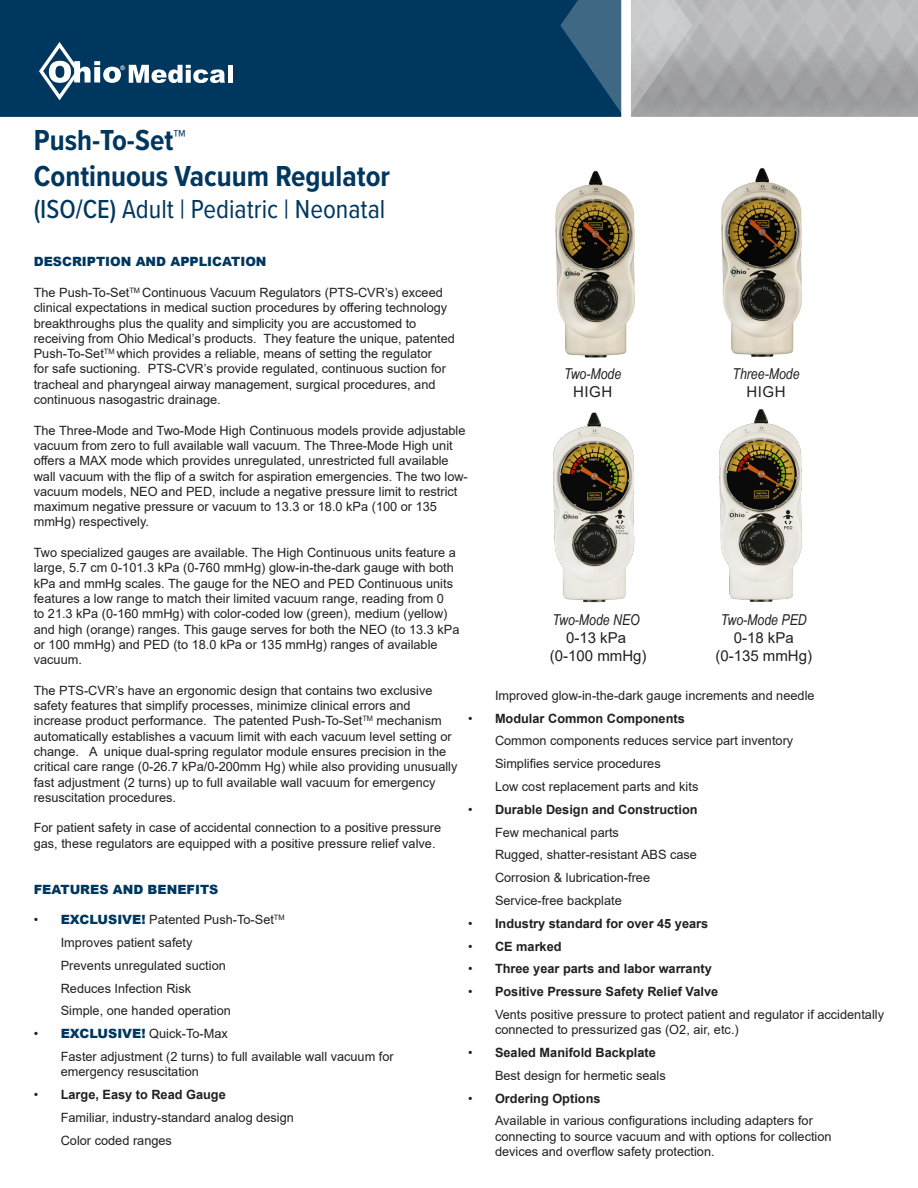
<style>
.page{position:relative;width:918px;height:1188px;background:#fff}
.page>*{position:absolute;margin:0;border:0;box-sizing:border-box;transform-origin:0 0}
.t1{font:700 30px "Proxima Nova Cond";color:#00375e}
.t2{font:27px "Proxima Nova Cond";color:#00375e}
.t3{font:15px "Arial";color:#231f20}
.t4{font:italic 15px "Arial Narrow";color:#231f20}
.t5{font:12.75px/15.3px "Arial";color:#231f20}
.t6{font:700 12.75px "Arial";color:#231f20}
.t7{font:900 12.75px "Arial";color:#00375e}
.t8{font:700 6.15px "Arial";color:#fff}
.s1{font-weight:500}
.s2{font-weight:900;color:#00375e}
.s3{font-weight:400}
</style>
<div class="page">
<div style="left:0;top:0;width:560px;height:117px;background:#00375e"></div>
<svg style="left:560px;top:0;width:358px;height:117px;background:#99a1a9"></svg>
<svg style="left:129px;top:65px;width:96px;height:18px"></svg>
<div style="left:228px;top:65px;width:5px;height:18px;background:#fff"></div>
<svg style="left:39px;top:42px;width:82px;height:58px"></svg>
<img style="left:555px;top:170px;width:80px;height:188px">
<img style="left:721px;top:168px;width:81px;height:189px">
<img style="left:553px;top:412px;width:82px;height:191px">
<img style="left:719px;top:409px;width:83px;height:193px">
<p class="t8" style="left:121px;top:64px;width:6px">®</p>
<p class="t1" style="left:34px;top:118px;width:154px">Push-To-Set™</p>
<p class="t1" style="left:34px;top:154px;width:358px">Continuous Vacuum Regulator</p>
<p class="t2" style="left:34px;top:190px;width:353px"><span class="s1">(ISO/CE)</span> Adult | Pediatric | Neonatal</p>
<p class="t7" style="left:34px;top:253px;width:234px">DESCRIPTION AND APPLICATION</p>
<p class="t5" style="left:34px;top:285px;width:423px">The Push-To-Set<sup>TM</sup> Continuous Vacuum Regulators (PTS-CVR’s) exceed clinical expectations in medical suction procedures by offering technology breakthroughs plus the quality and simplicity you are accustomed to receiving from Ohio Medical’s products. They feature the unique, patented Push-To-Set<sup>TM</sup> which provides a reliable, means of setting the regulator<br>for safe suctioning. PTS-CVR’s provide regulated, continuous suction for tracheal and pharyngeal airway management, surgical procedures, and continuous nasogastric drainage.</p>
<p class="t5" style="left:34px;top:422px;width:436px">The Three-Mode and Two-Mode High Continuous models provide adjustable vacuum from zero to full available wall vacuum. The Three-Mode High unit offers a MAX mode which provides unregulated, unrestricted full available wall vacuum with the flip of a switch for aspiration emergencies. The two low&shy;vacuum models, NEO and PED, include a negative pressure limit to restrict maximum negative pressure or vacuum to 13.3 or 18.0 kPa (100 or 135 mmHg) respectively.</p>
<p class="t5" style="left:34px;top:545px;width:427px">Two specialized gauges are available. The High Continuous units feature a large, 5.7 cm 0-101.3 kPa (0-760 mmHg) glow-in-the-dark gauge with both kPa and mmHg scales. The gauge for the NEO and PED Continuous units features a low range to match their limited vacuum range, reading from 0<br>to 21.3 kPa (0-160 mmHg) with color-coded low (green), medium (yellow) and high (orange) ranges. This gauge serves for both the NEO (to 13.3 kPa or 100 mmHg) and PED (to 18.0 kPa or 135 mmHg) ranges of available vacuum.</p>
<p class="t5" style="left:34px;top:683px;width:425px">The PTS-CVR’s have an ergonomic design that contains two exclusive safety features that simplify processes, minimize clinical errors and increase product performance. The patented Push-To-Set<sup>TM</sup> mechanism automatically establishes a vacuum limit with each vacuum level setting or change. A unique dual-spring regulator module ensures precision in the critical care range (0-26.7 kPa/0-200mm Hg) while also providing unusually fast adjustment (2 turns) up to full available wall vacuum for emergency resuscitation procedures.</p>
<p class="t5" style="left:34px;top:820px;width:409px">For patient safety in case of accidental connection to a positive pressure gas, these regulators are equipped with a positive pressure relief valve.</p>
<p class="t7" style="left:34px;top:880px;width:186px">FEATURES AND BENEFITS</p>
<p class="t5" style="left:34px;top:912px;width:252px">• <span class="s2">EXCLUSIVE!</span> Patented Push-To-Set<sup>TM</sup></p>
<p class="t5" style="left:61px;top:935px;width:133px">Improves patient safety</p>
<p class="t5" style="left:61px;top:958px;width:167px">Prevents unregulated suction</p>
<p class="t5" style="left:61px;top:980px;width:132px">Reduces Infection Risk</p>
<p class="t5" style="left:61px;top:1003px;width:172px">Simple, one handed operation</p>
<p class="t5" style="left:34px;top:1026px;width:196px">• <span class="s2">EXCLUSIVE!</span> Quick-To-Max</p>
<p class="t5" style="left:61px;top:1049px;width:335px">Faster adjustment (2 turns) to full available wall vacuum for emergency resuscitation</p>
<p class="t6" style="left:34px;top:1086px;width:194px"><span class="s3">•</span> Large, Easy to Read Gauge</p>
<p class="t5" style="left:61px;top:1110px;width:235px">Familiar, industry-standard analog design</p>
<p class="t5" style="left:61px;top:1133px;width:113px">Color coded ranges</p>
<p class="t4" style="left:564px;top:363px;width:59px">Two-Mode</p>
<p class="t3" style="left:573px;top:381px;width:41px">HIGH</p>
<p class="t4" style="left:733px;top:363px;width:68px">Three-Mode</p>
<p class="t3" style="left:746px;top:381px;width:41px">HIGH</p>
<p class="t4" style="left:552px;top:609px;width:89px">Two-Mode NEO</p>
<p class="t3" style="left:566px;top:628px;width:62px">0-13 kPa</p>
<p class="t3" style="left:550px;top:646px;width:98px">(0-100 mmHg)</p>
<p class="t4" style="left:721px;top:609px;width:87px">Two-Mode PED</p>
<p class="t3" style="left:734px;top:628px;width:62px">0-18 kPa</p>
<p class="t3" style="left:715px;top:646px;width:98px">(0-135 mmHg)</p>
<p class="t5" style="left:495px;top:688px;width:321px">Improved glow-in-the-dark gauge increments and needle</p>
<p class="t6" style="left:468px;top:709px;width:218px"><span class="s3">•</span> Modular Common Components</p>
<p class="t5" style="left:495px;top:733px;width:300px">Common components reduces service part inventory</p>
<p class="t5" style="left:495px;top:756px;width:167px">Simplifies service procedures</p>
<p class="t5" style="left:495px;top:779px;width:205px">Low cost replacement parts and kits</p>
<p class="t6" style="left:468px;top:800px;width:231px"><span class="s3">•</span> Durable Design and Construction</p>
<p class="t5" style="left:495px;top:824px;width:125px">Few mechanical parts</p>
<p class="t5" style="left:495px;top:847px;width:203px">Rugged, shatter-resistant ABS case</p>
<p class="t5" style="left:495px;top:870px;width:157px">Corrosion &amp; lubrication-free</p>
<p class="t5" style="left:495px;top:893px;width:128px">Service-free backplate</p>
<p class="t6" style="left:468px;top:914px;width:242px"><span class="s3">•</span> Industry standard for over 45 years</p>
<p class="t6" style="left:468px;top:937px;width:95px"><span class="s3">•</span> CE marked</p>
<p class="t6" style="left:468px;top:960px;width:245px"><span class="s3">•</span> Three year parts and labor warranty</p>
<p class="t6" style="left:468px;top:983px;width:252px"><span class="s3">•</span> Positive Pressure Safety Relief Valve</p>
<p class="t5" style="left:495px;top:1007px;width:391px">Vents positive pressure to protect patient and regulator if accidentally connected to pressurized gas (O2, air, etc.)</p>
<p class="t6" style="left:468px;top:1044px;width:189px"><span class="s3">•</span> Sealed Manifold Backplate</p>
<p class="t5" style="left:495px;top:1068px;width:172px">Best design for hermetic seals</p>
<p class="t6" style="left:468px;top:1089px;width:134px"><span class="s3">•</span> Ordering Options</p>
<p class="t5" style="left:495px;top:1113px;width:319px">Available in various configurations including adapters for</p>
<p class="t5" style="left:495px;top:1129px;width:338px">connecting to source vacuum and with options for collection</p>
<p class="t5" style="left:495px;top:1144px;width:221px">devices and overflow safety protection.</p>
</div>
